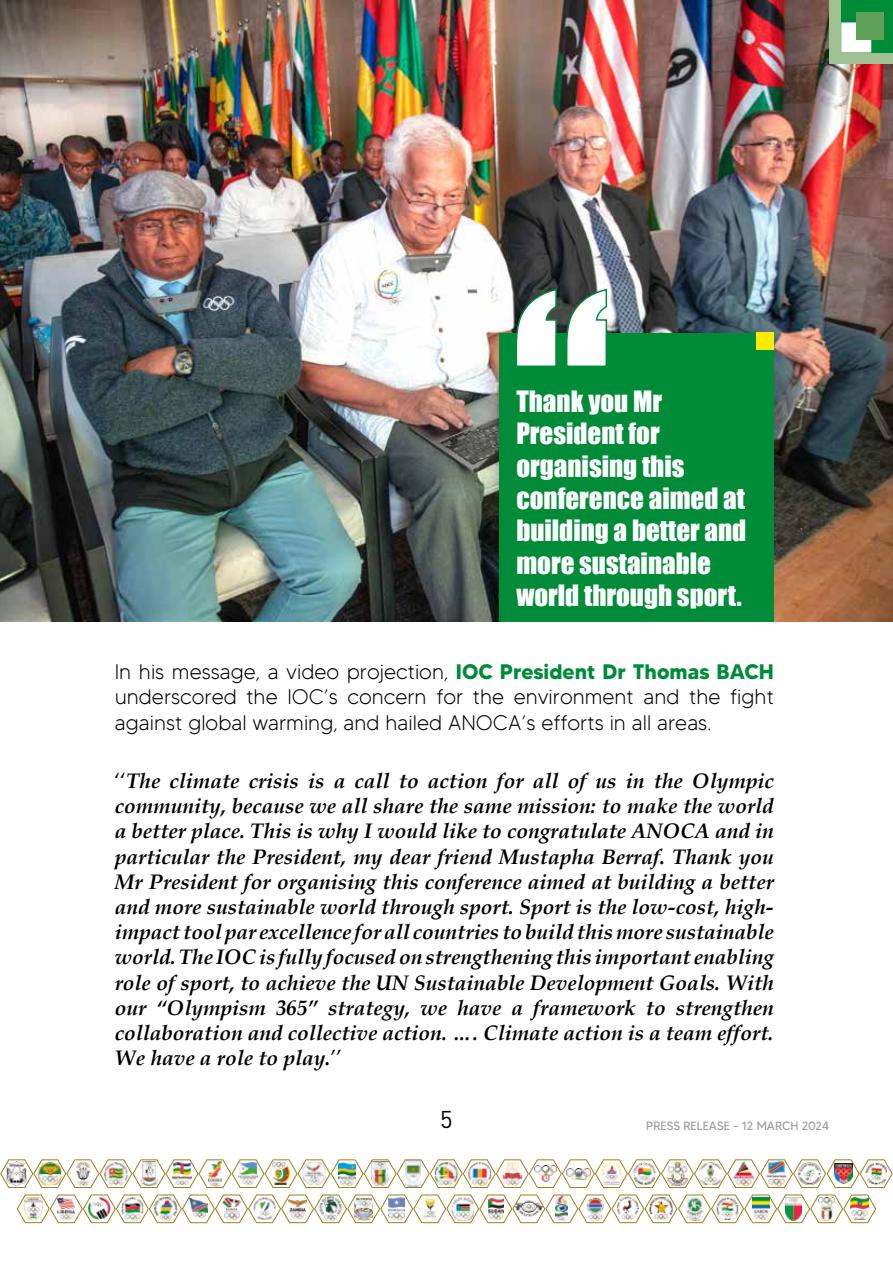
<style>
.page{position:relative;width:893px;height:1263px;background:#fff}
.page>*{position:absolute;margin:0;border:0;box-sizing:border-box;transform-origin:0 0}
.t1{font:27px/32.4px "Impact";color:#fff}
.t2{font:24px "DINOT";color:#000}
.t3{font:italic 700 21px/25.2px "Book Antiqua";color:#000;text-align:justify}
.t4{font:300 21px/25.2px "MADETOMMY";color:#000;text-align:justify}
.t5{font:12px "MADETOMMY";color:#9d9d9c}
.s1{font-weight:700;color:#008b39}
.s2{font-weight:400;font-style:normal}
</style>
<div class="page">
<img style="left:0;top:1159px;width:893px;height:29px">
<img style="left:16px;top:1194px;width:860px;height:29px">
<img style="left:0;top:0;width:893px;height:621px">
<div style="left:829px;top:0;width:64px;height:64px;background:#a0c094"></div>
<div style="left:841px;top:0;width:52px;height:53px;background:#008b39"></div>
<div style="left:841px;top:23px;width:30px;height:30px;background:#fff;border:2px solid #fff"></div>
<div style="left:856px;top:12px;width:28px;height:27px;background:#5ea05a"></div>
<div style="left:500px;top:333px;width:274px;height:288px;background:#008b39"></div>
<svg style="left:515px;top:288px;width:93px;height:78px"></svg>
<div style="left:757px;top:333px;width:17px;height:17px;background:#ffea00"></div>
<p class="t1" style="left:516px;top:384px;width:231px">Thank you Mr<br>President for organising this conference aimed at building a better and more sustainable world through sport.</p>
<p class="t4" style="left:115px;top:659px;width:661px">In his message, a video projection, <span class="s1">IOC President Dr Thomas BACH </span>underscored the IOC’s concern for the environment and the fight against global warming, and hailed ANOCA’s efforts in all areas.</p>
<p class="t3" style="left:115px;top:768px;width:661px"><span class="s2">‘‘</span>The climate crisis is a call to action for all of us in the Olympic community, because we all share the same mission: to make the world a better place. This is why I would like to congratulate ANOCA and in particular the President, my dear friend Mustapha Berraf. Thank you Mr President for organising this conference aimed at building a better and more sustainable world through sport. Sport is the low-cost, high&shy;impact tool par excellence for all countries to build this more sustainable world. The IOC is fully focused on strengthening this important enabling role of sport, to achieve the UN Sustainable Development Goals. With our “Olympism 365” strategy, we have a framework to strengthen collaboration and collective action. …. Climate action is a team effort.<br>We have a role to play.<span class="s2">’’</span></p>
<p class="t2" style="left:440px;top:1104px;width:14px">5</p>
<p class="t5" style="left:646px;top:1118px;width:184px">PRESS RELEASE - 12 MARCH 2024</p>
</div>
